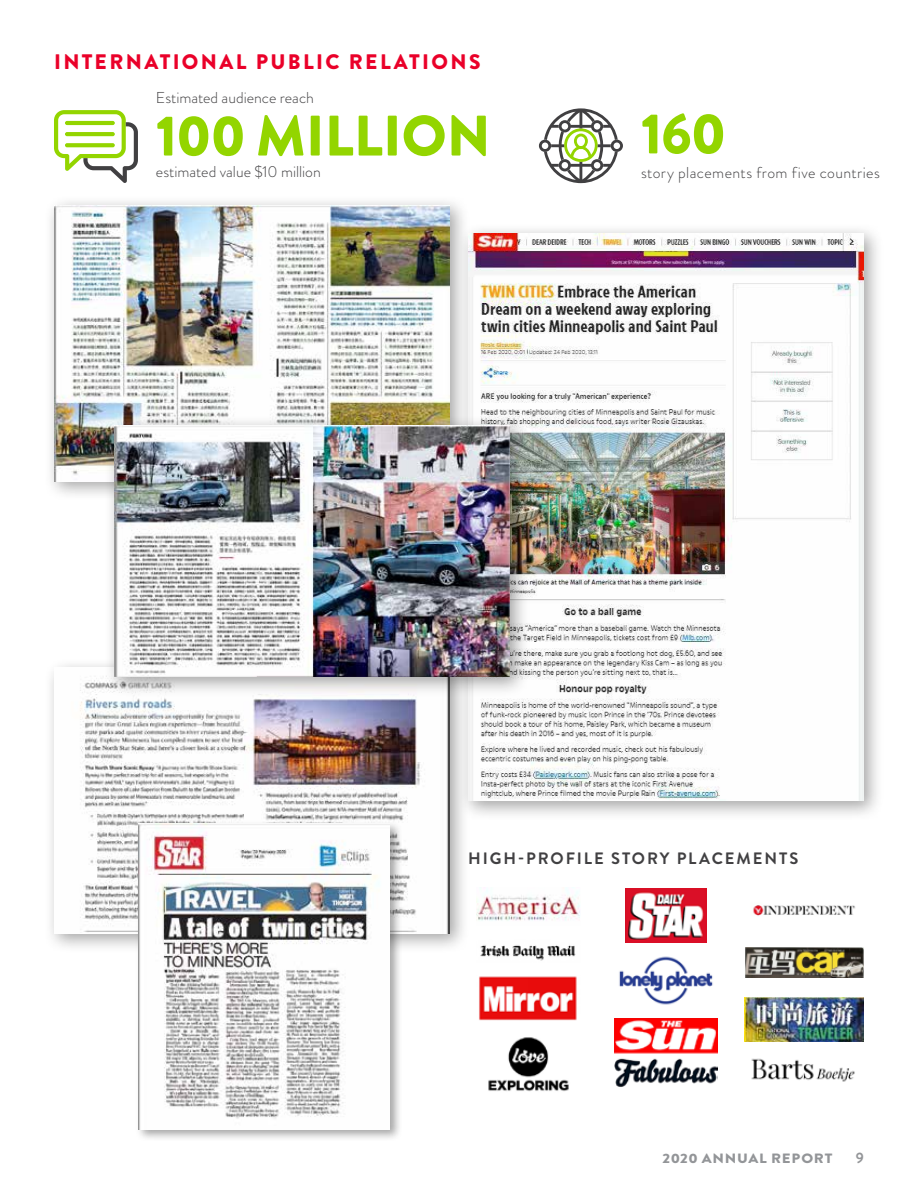
<style>
.page{position:relative;width:918px;height:1188px;background:#fff}
.page>*{position:absolute;margin:0;border:0;box-sizing:border-box;transform-origin:0 0}
.t1{font:900 57px "Brandon Grotesque";color:#93d500}
.t2{font:900 21px "Brandon Grotesque";letter-spacing:.11em;color:#ea0029}
.t3{font:700 16.5px "Brandon Grotesque";letter-spacing:.115em;color:#414042}
.t4{font:300 15.75px "Brandon Grotesque";letter-spacing:.005em;color:#414042}
.t5{font:300 15.75px "Brandon Grotesque";letter-spacing:.025em;color:#414042}
.t6{font:700 15px "Brandon Grotesque";color:#939598}
.t7{font:900 13.5px "Brandon Grotesque";letter-spacing:.05em;color:#939598;scale:1.11 1}
</style>
<div class="page">
<svg style="left:54px;top:110px;width:84px;height:73px"></svg>
<hr style="left:65px;top:121px;width:50px;height:4px;background:#93d500;border-radius:2px">
<hr style="left:65px;top:132px;width:50px;height:4px;background:#93d500;border-radius:2px">
<svg style="left:65px;top:143px;width:50px;height:4px"></svg>
<svg style="left:539px;top:108px;width:84px;height:75px"></svg>
<div style="left:44px;top:195px;width:426px;height:307px;background:#000;opacity:.35"></div>
<img style="left:54px;top:205px;width:396px;height:277px">
<div style="left:44px;top:657px;width:426px;height:297px;background:#000;opacity:.35"></div>
<img style="left:54px;top:668px;width:396px;height:266px">
<div style="left:458px;top:223px;width:426px;height:598px;background:#000;opacity:.35"></div>
<img style="left:468px;top:233px;width:396px;height:568px">
<div style="left:104px;top:415px;width:426px;height:282px;background:#000;opacity:.35"></div>
<img style="left:114px;top:425px;width:396px;height:252px">
<div style="left:135px;top:820px;width:268px;height:322px;background:#000;opacity:.35"></div>
<img style="left:138px;top:823px;width:252px;height:306px">
<img style="left:476px;top:888px;width:104px;height:33px">
<img style="left:751px;top:1058px;width:104px;height:24px">
<img style="left:626px;top:888px;width:80px;height:55px">
<img style="left:753px;top:905px;width:103px;height:11px">
<img style="left:480px;top:945px;width:96px;height:16px">
<img style="left:619px;top:956px;width:94px;height:49px">
<img style="left:488px;top:1037px;width:81px;height:55px">
<img style="left:479px;top:976px;width:98px;height:45px">
<img style="left:744px;top:998px;width:120px;height:43px">
<img style="left:615px;top:1018px;width:102px;height:69px">
<img style="left:745px;top:948px;width:119px;height:30px">
<h2 class="t2" style="left:54px;top:47px;width:428px">INTERNATIONAL PUBLIC RELATIONS</h2>
<p class="t4" style="left:156px;top:87px;width:159px">Estimated audience reach</p>
<h1 class="t1" style="left:156px;top:96px;width:336px">100 MILLION</h1>
<p class="t4" style="left:156px;top:161px;width:166px">estimated value $10 million</p>
<h1 class="t1" style="left:641px;top:93px;width:87px">160</h1>
<p class="t5" style="left:641px;top:162px;width:240px">story placements from five countries</p>
<p class="t3" style="left:468px;top:847px;width:332px">HIGH-PROFILE STORY PLACEMENTS</p>
<p class="t7" style="left:663px;top:1149px;width:155px">2020 ANNUAL REPORT</p>
<p class="t6" style="left:856px;top:1148px;width:10px">9</p>
</div>
